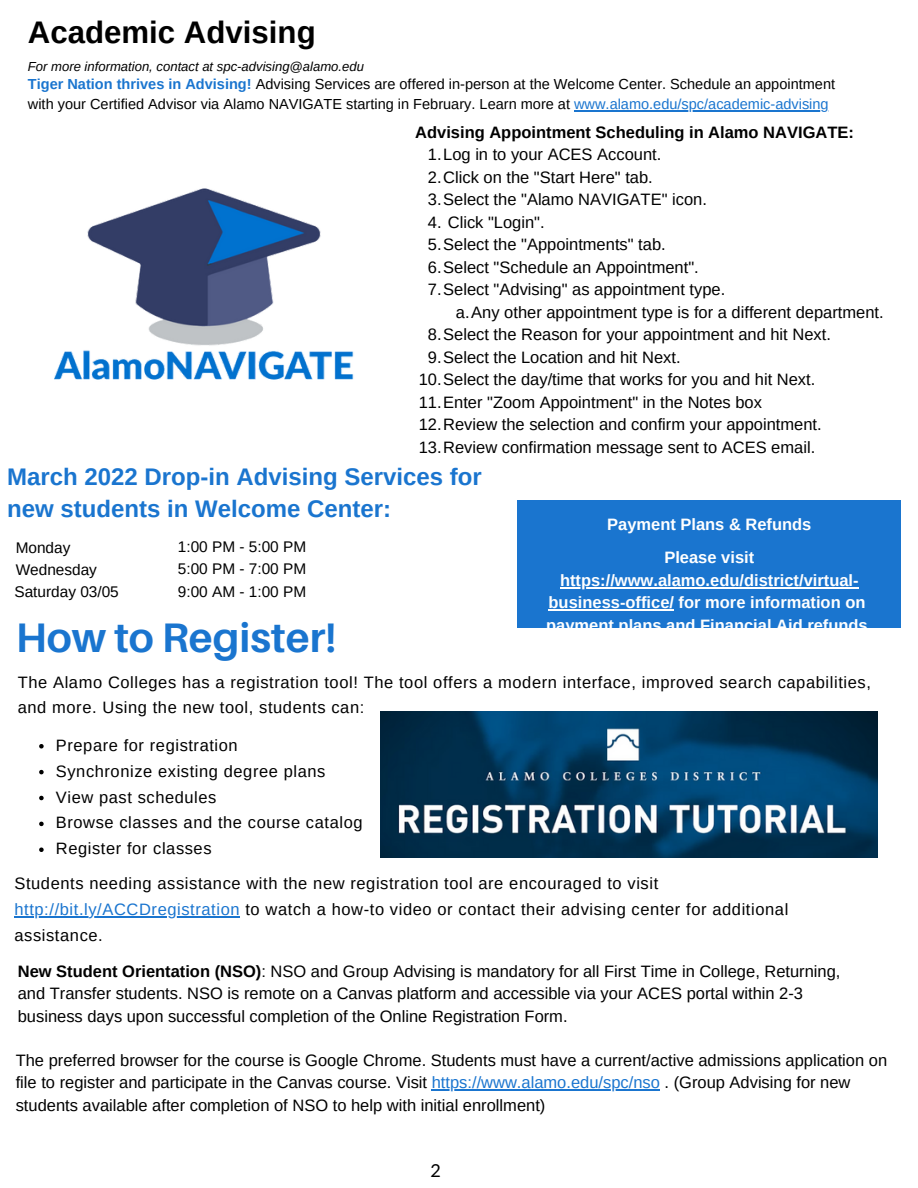
<style>
.page{position:relative;width:918px;height:1188px;background:#fff}
.page>*{position:absolute;margin:0;border:0;box-sizing:border-box;transform-origin:0 0}
.t1{font:700 41.25px "Aileron";color:#1a75cf}
.t2{font:700 31.2px "Arimo";color:#000}
.t3{font:700 24px/32.7px "Arimo";color:#1a75cf}
.t4{font:18px "Lato";color:#000}
.t5{font:16.5px/22.5px "Arimo";color:#000}
.t6{font:16.5px/25.8px "Arimo";letter-spacing:.035em;color:#000}
.t7{font:700 16.5px/22.5px "Arimo";color:#fff;text-align:center}
.t8{font:700 16.5px "Arimo";color:#000}
.t9{font:15.45px "Arimo";color:#000}
.t10{font:14.55px/19.6px "Arimo";color:#000}
.t11{font:italic 13.05px "Arimo";color:#000}
.s1{font-weight:700;color:#1a75cf}
.s2{color:#1a75cf}
.s3{font-weight:700}
</style>
<div class="page">
<div style="left:518px;top:501px;width:383px;height:127px;background:#1a75cf"></div>
<img style="left:381px;top:711px;width:497px;height:147px">
<hr style="left:560px;top:587px;width:299px;height:1px;background:#fff">
<hr style="left:549px;top:610px;width:125px;height:1px;background:#fff">
<hr style="left:574px;top:110px;width:255px;height:1px;background:#1a75cf">
<svg style="left:39px;top:744px;width:5px;height:5px"></svg>
<svg style="left:39px;top:770px;width:5px;height:4px"></svg>
<svg style="left:39px;top:796px;width:5px;height:4px"></svg>
<svg style="left:39px;top:822px;width:5px;height:4px"></svg>
<svg style="left:39px;top:848px;width:5px;height:4px"></svg>
<hr style="left:14px;top:916px;width:226px;height:1px;background:#1a75cf">
<hr style="left:432px;top:1089px;width:228px;height:2px;background:#1a75cf">
<img style="left:54px;top:188px;width:300px;height:192px">
<p class="t2" style="left:28px;top:15px;width:289px">Academic Advising</p>
<p class="t11" style="left:28px;top:59px;width:338px">For more information, contact at spc-advising@alamo.edu</p>
<p class="t10" style="left:28px;top:75px;width:809px"><span class="s1">Tiger Nation thrives in Advising!</span> Advising Services are offered in-person at the Welcome Center. Schedule an appointment with your Certified Advisor via Alamo NAVIGATE starting in February. Learn more at <span class="s2">www.alamo.edu/spc/academic-advising</span></p>
<p class="t8" style="left:415px;top:123px;width:440px">Advising Appointment Scheduling in Alamo NAVIGATE:</p>
<p class="t5" style="left:428px;top:143px;width:235px">1.Log in to your ACES Account.</p>
<p class="t5" style="left:428px;top:166px;width:227px">2.Click on the "Start Here" tab.</p>
<p class="t5" style="left:428px;top:188px;width:281px">3.Select the "Alamo NAVIGATE" icon.</p>
<p class="t5" style="left:428px;top:211px;width:118px">4. Click "Login".</p>
<p class="t5" style="left:428px;top:233px;width:239px">5.Select the "Appointments" tab.</p>
<p class="t5" style="left:428px;top:256px;width:272px">6.Select "Schedule an Appointment".</p>
<p class="t5" style="left:428px;top:278px;width:299px">7.Select "Advising" as appointment type.</p>
<p class="t5" style="left:456px;top:301px;width:429px">a.Any other appointment type is for a different department.</p>
<p class="t5" style="left:428px;top:323px;width:405px">8.Select the Reason for your appointment and hit Next.</p>
<p class="t5" style="left:428px;top:346px;width:254px">9.Select the Location and hit Next.</p>
<p class="t5" style="left:419px;top:368px;width:398px">10.Select the day/time that works for you and hit Next.</p>
<p class="t5" style="left:419px;top:391px;width:345px">11.Enter "Zoom Appointment" in the Notes box</p>
<p class="t5" style="left:419px;top:413px;width:405px">12.Review the selection and confirm your appointment.</p>
<p class="t5" style="left:419px;top:436px;width:398px">13.Review confirmation message sent to ACES email.</p>
<p class="t3" style="left:7px;top:460px;width:476px">March 2022 Drop-in Advising Services for new students in Welcome Center:</p>
<p class="t9" style="left:16px;top:539px;width:56px">Monday</p>
<p class="t9" style="left:178px;top:538px;width:130px">1:00 PM - 5:00 PM</p>
<p class="t9" style="left:178px;top:560px;width:130px">5:00 PM - 7:00 PM</p>
<p class="t9" style="left:178px;top:583px;width:130px">9:00 AM - 1:00 PM</p>
<p class="t9" style="left:16px;top:561px;width:83px">Wednesday</p>
<p class="t9" style="left:14px;top:583px;width:106px">Saturday 03/05</p>
<p class="t1" style="left:16px;top:612px;width:322px">How to Register!</p>
<p class="t7" style="left:607px;top:513px;width:206px">Payment Plans &amp; Refunds</p>
<p class="t7" style="left:546px;top:546px;width:328px">Please visit https://www.alamo.edu/district/virtual&shy;business-office/ for more information on payment plans and Financial Aid refunds.</p>
<p class="t6" style="left:18px;top:669px;width:855px">The Alamo Colleges has a registration tool! The tool offers a modern interface, improved search capabilities, and more. Using the new tool, students can:</p>
<p class="t6" style="left:56px;top:732px;width:183px">Prepare for registration</p>
<p class="t6" style="left:56px;top:758px;width:271px">Synchronize existing degree plans</p>
<p class="t6" style="left:56px;top:784px;width:162px">View past schedules</p>
<p class="t6" style="left:56px;top:810px;width:308px">Browse classes and the course catalog</p>
<p class="t6" style="left:56px;top:836px;width:157px">Register for classes</p>
<p class="t6" style="left:14px;top:871px;width:775px">Students needing assistance with the new registration tool are encouraged to visit <span class="s2">http://bit.ly/ACCDregistration</span> to watch a how-to video or contact their advising center for additional assistance.</p>
<p class="t5" style="left:18px;top:960px;width:824px"><span class="s3">New Student Orientation (NSO)</span>: NSO and Group Advising is mandatory for all First Time in College, Returning, and Transfer students. NSO is remote on a Canvas platform and accessible via your ACES portal within 2-3 business days upon successful completion of the Online Registration Form.</p>
<p class="t5" style="left:16px;top:1049px;width:873px">The preferred browser for the course is Google Chrome. Students must have a current/active admissions application on file to register and participate in the Canvas course. Visit <span class="s2">https://www.alamo.edu/spc/nso</span> . (Group Advising for new students available after completion of NSO to help with initial enrollment)</p>
<p class="t4" style="left:431px;top:1160px;width:12px">2</p>
</div>
